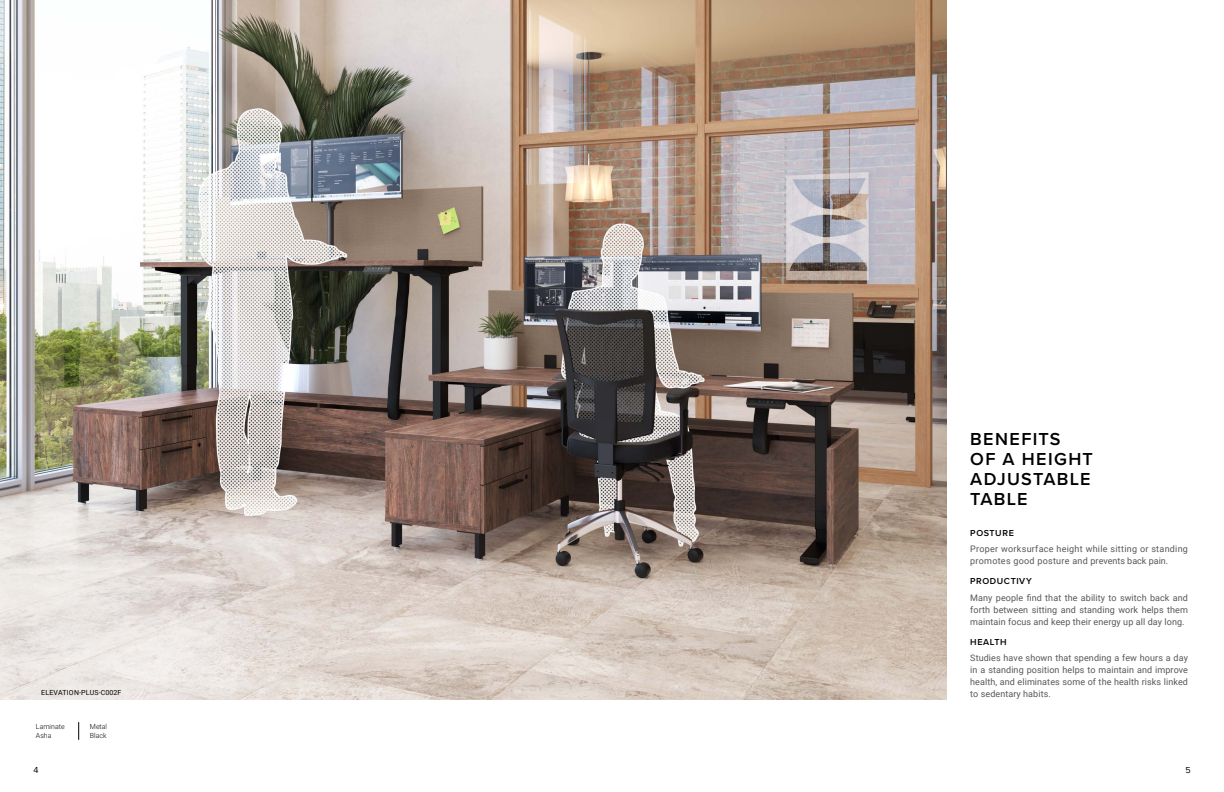
<style>
.page{position:relative;width:1224px;height:792px;background:#fff}
.page>*{position:absolute;margin:0;border:0;box-sizing:border-box;transform-origin:0 0}
.t1{font:600 18px/20px "Proxima Nova";letter-spacing:.07em;color:#000}
.t2{font:9px/12px "Roboto";letter-spacing:.01em;color:#575756;text-align:justify}
.t3{font:9px/12px "Roboto";letter-spacing:.03em;color:#575756}
.t4{font:600 9px "Proxima Nova";letter-spacing:.065em;color:#000}
.t5{font:9px "Proxima Nova";color:#000}
.t6{font:300 7px/9px "Roboto";color:#000}
.t7{font:7px "Roboto";letter-spacing:.035em;color:#000}
</style>
<div class="page">
<img style="left:0;top:0;width:946px;height:700px">
<svg style="left:78px;top:722px;width:1px;height:18px"></svg>
<p class="t7" style="left:41px;top:687px;width:82px">ELEVATION-PLUS-C002F</p>
<p class="t6" style="left:36px;top:722px;width:30px">Laminate<br>Asha</p>
<p class="t6" style="left:90px;top:722px;width:19px">Metal<br>Black</p>
<h1 class="t1" style="left:970px;top:429px;width:124px">BENEFITS<br>OF A HEIGHT<br>ADJUSTABLE<br>TABLE</h1>
<p class="t4" style="left:970px;top:526px;width:45px">POSTURE</p>
<p class="t3" style="left:970px;top:543px;width:219px">Proper worksurface height while sitting or standing promotes good posture and prevents back pain.</p>
<p class="t4" style="left:970px;top:574px;width:63px">PRODUCTIVY</p>
<p class="t2" style="left:970px;top:591px;width:219px">Many people find that the ability to switch back and forth between sitting and standing work helps them maintain focus and keep their energy up all day long.</p>
<p class="t4" style="left:970px;top:635px;width:38px">HEALTH</p>
<p class="t2" style="left:970px;top:652px;width:219px">Studies have shown that spending a few hours a day in a standing position helps to maintain and improve health, and eliminates some of the health risks linked to sedentary habits.</p>
<p class="t5" style="left:33px;top:763px;width:7px">4</p>
<p class="t5" style="left:1185px;top:763px;width:7px">5</p>
</div>
